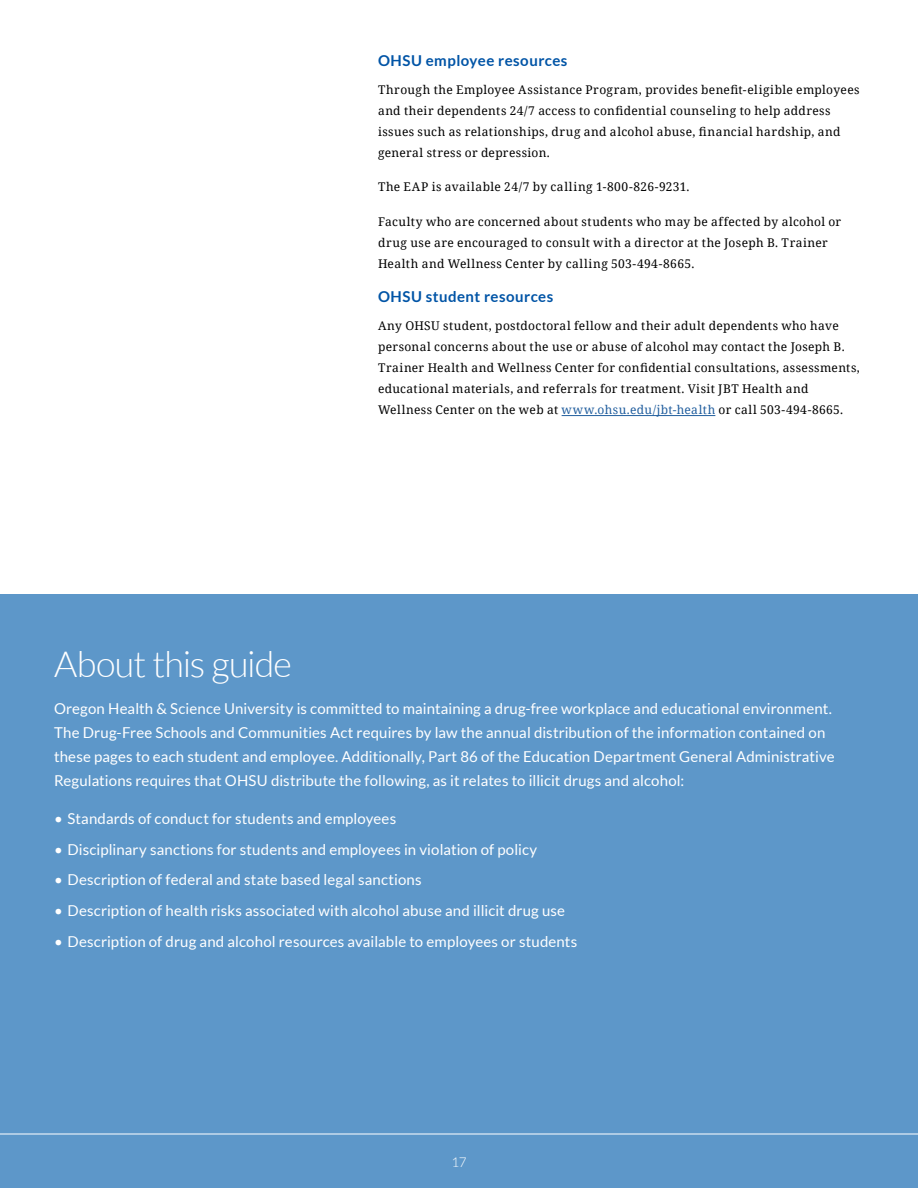
<style>
.page{position:relative;width:918px;height:1188px;background:#fff}
.page>*{position:absolute;margin:0;border:0;box-sizing:border-box;transform-origin:0 0}
.t1{font:300 36px "Lato";letter-spacing:-.025em;color:#fff}
.t2{font:15px/24px "Lato";letter-spacing:.01em;color:#fff}
.t3{font:700 15px "Lato";letter-spacing:.035em;color:#0054a6}
.t4{font:300 13.5px "Lato";color:#fff}
.t5{font:12px/21px "Noto Serif";letter-spacing:.03em;color:#000}
.s1{color:#215e9e}
</style>
<div class="page">
<hr style="left:562px;top:415px;width:153px;height:1px;background:#215e9e">
<div style="left:0;top:594px;width:918px;height:594px;background:#5d97c9"></div>
<hr style="left:0;top:1134px;width:918px;height:1px;background:#fff">
<p class="t3" style="left:378px;top:52px;width:191px">OHSU employee resources</p>
<p class="t5" style="left:378px;top:79px;width:483px">Through the Employee Assistance Program, provides benefit-eligible employees and their dependents 24/7 access to confidential counseling to help address issues such as relationships, drug and alcohol abuse, financial hardship, and general stress or depression.</p>
<p class="t5" style="left:378px;top:176px;width:313px">The EAP is available 24/7 by calling 1-800-826-9231.</p>
<p class="t5" style="left:378px;top:211px;width:465px">Faculty who are concerned about students who may be affected by alcohol or drug use are encouraged to consult with a director at the Joseph B. Trainer<br>Health and Wellness Center by calling 503-494-8665.</p>
<p class="t3" style="left:378px;top:288px;width:177px">OHSU student resources</p>
<p class="t5" style="left:378px;top:315px;width:483px">Any OHSU student, postdoctoral fellow and their adult dependents who have personal concerns about the use or abuse of alcohol may contact the Joseph B.<br>Trainer Health and Wellness Center for confidential consultations, assessments, educational materials, and referrals for treatment. Visit JBT Health and Wellness Center on the web at <span class="s1">www.ohsu.edu/jbt-health</span> or call 503-494-8665.</p>
<h1 class="t1" style="left:54px;top:645px;width:239px">About this guide</h1>
<p class="t2" style="left:54px;top:697px;width:782px">Oregon Health &amp; Science University is committed to maintaining a drug-free workplace and educational environment.<br>The Drug-Free Schools and Communities Act requires by law the annual distribution of the information contained on these pages to each student and employee. Additionally, Part 86 of the Education Department General Administrative Regulations requires that OHSU distribute the following, as it relates to illicit drugs and alcohol:</p>
<p class="t2" style="left:54px;top:806px;width:344px">• Standards of conduct for students and employees</p>
<p class="t2" style="left:54px;top:837px;width:485px">• Disciplinary sanctions for students and employees in violation of policy</p>
<p class="t2" style="left:54px;top:868px;width:369px">• Description of federal and state based legal sanctions</p>
<p class="t2" style="left:54px;top:899px;width:513px">• Description of health risks associated with alcohol abuse and illicit drug use</p>
<p class="t2" style="left:54px;top:929px;width:525px">• Description of drug and alcohol resources available to employees or students</p>
<p class="t4" style="left:451px;top:1155px;width:17px">17</p>
</div>
